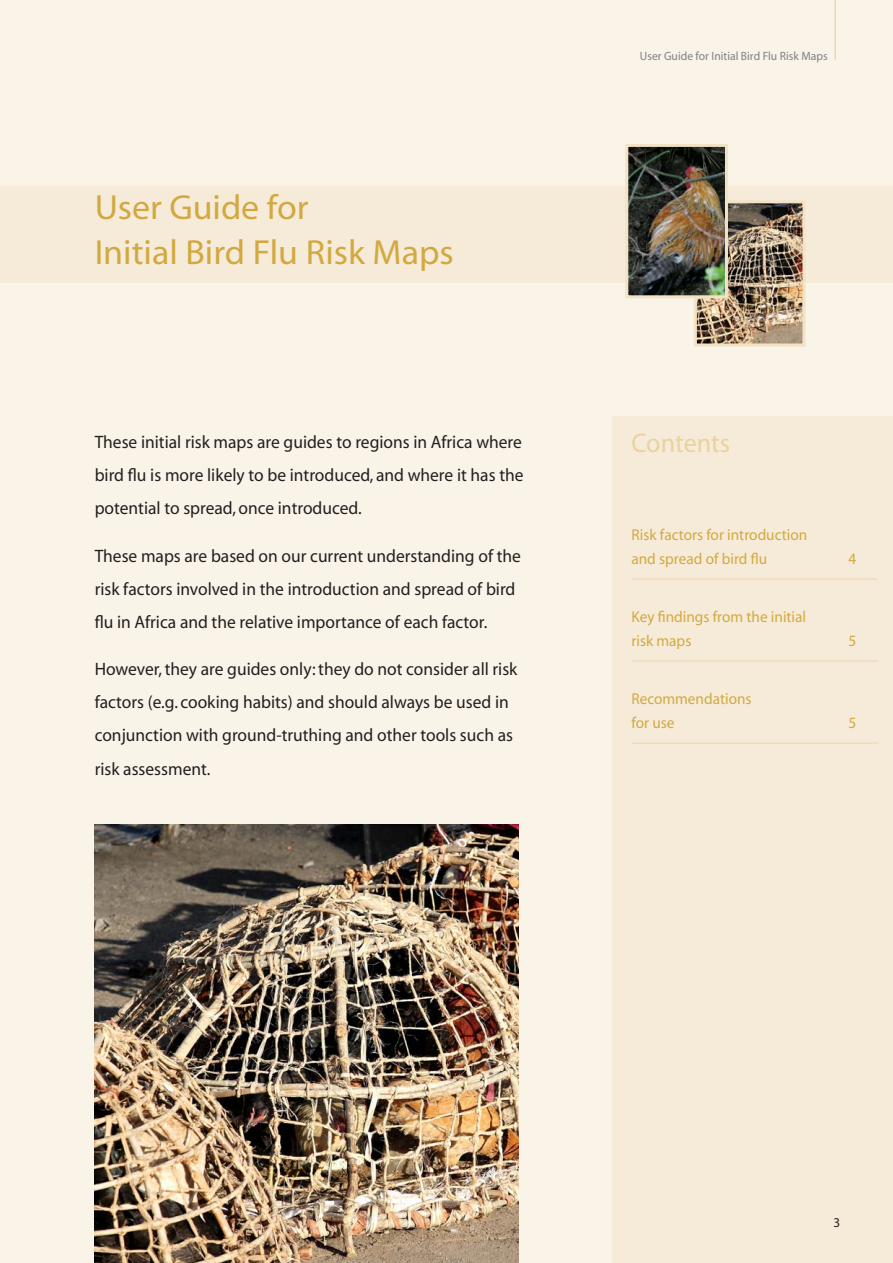
<style>
.page{position:relative;width:893px;height:1263px;background:#faf3e8}
.page>*{position:absolute;margin:0;border:0;box-sizing:border-box;transform-origin:0 0}
.t1{font:34.95px/45px "Myriad";color:#d2a941}
.t2{font:27px "Myriad";color:#ead3a0}
.t3{font:18px/33px "Myriad";color:#231f20}
.t4{font:15.75px/24px "Myriad";color:#d2a941}
.t5{font:13.5px "Myriad";color:#231f20}
.t6{font:12px "Myriad";color:#808285}
</style>
<div class="page">
<hr style="left:834px;top:0;width:2px;height:60px;background:#edd7aa">
<div style="left:0;top:186px;width:893px;height:97px;background:#f6ebd8"></div>
<img style="left:698px;top:204px;width:103px;height:138px">
<div style="left:694px;top:200px;width:111px;height:146px;border:3px solid #f2e3c5"></div>
<img style="left:629px;top:148px;width:95px;height:146px">
<div style="left:625px;top:144px;width:103px;height:154px;border:3px solid #f2e3c5"></div>
<img style="left:95px;top:825px;width:424px;height:438px">
<div style="left:612px;top:417px;width:281px;height:846px;background:#f6ebd8"></div>
<hr style="left:631px;top:579px;width:247px;height:1px;background:#edd7aa">
<hr style="left:631px;top:661px;width:247px;height:1px;background:#edd7aa">
<hr style="left:631px;top:743px;width:247px;height:1px;background:#edd7aa">
<h1 class="t1" style="left:95px;top:187px;width:361px">User Guide for<br>Initial Bird Flu Risk Maps</h1>
<p class="t3" style="left:95px;top:427px;width:430px;text-align:justify">These initial risk maps are guides to regions in Africa where bird flu is more likely to be introduced, and where it has the potential to spread, once introduced.</p>
<p class="t3" style="left:95px;top:540px;width:428px">These maps are based on our current understanding of the risk factors involved in the introduction and spread of bird flu in Africa and the relative importance of each factor.</p>
<p class="t3" style="left:95px;top:654px;width:424px">However, they are guides only: they do not consider all risk factors (e.g. cooking habits) and should always be used in conjunction with ground-truthing and other tools such as risk assessment.</p>
<p class="t6" style="left:640px;top:52px;width:189px">User Guide for Initial Bird Flu Risk Maps</p>
<h2 class="t2" style="left:631px;top:433px;width:100px">Contents</h2>
<p class="t4" style="left:631px;top:524px;width:177px">Risk factors for introduction and spread of bird flu</p>
<p class="t4" style="left:631px;top:606px;width:176px">Key findings from the initial risk maps</p>
<p class="t4" style="left:631px;top:688px;width:122px">Recommendations for use</p>
<p class="t4" style="left:849px;top:548px;width:9px">4</p>
<p class="t4" style="left:849px;top:630px;width:9px">5</p>
<p class="t4" style="left:849px;top:712px;width:9px">5</p>
<p class="t5" style="left:834px;top:1217px;width:8px">3</p>
</div>
